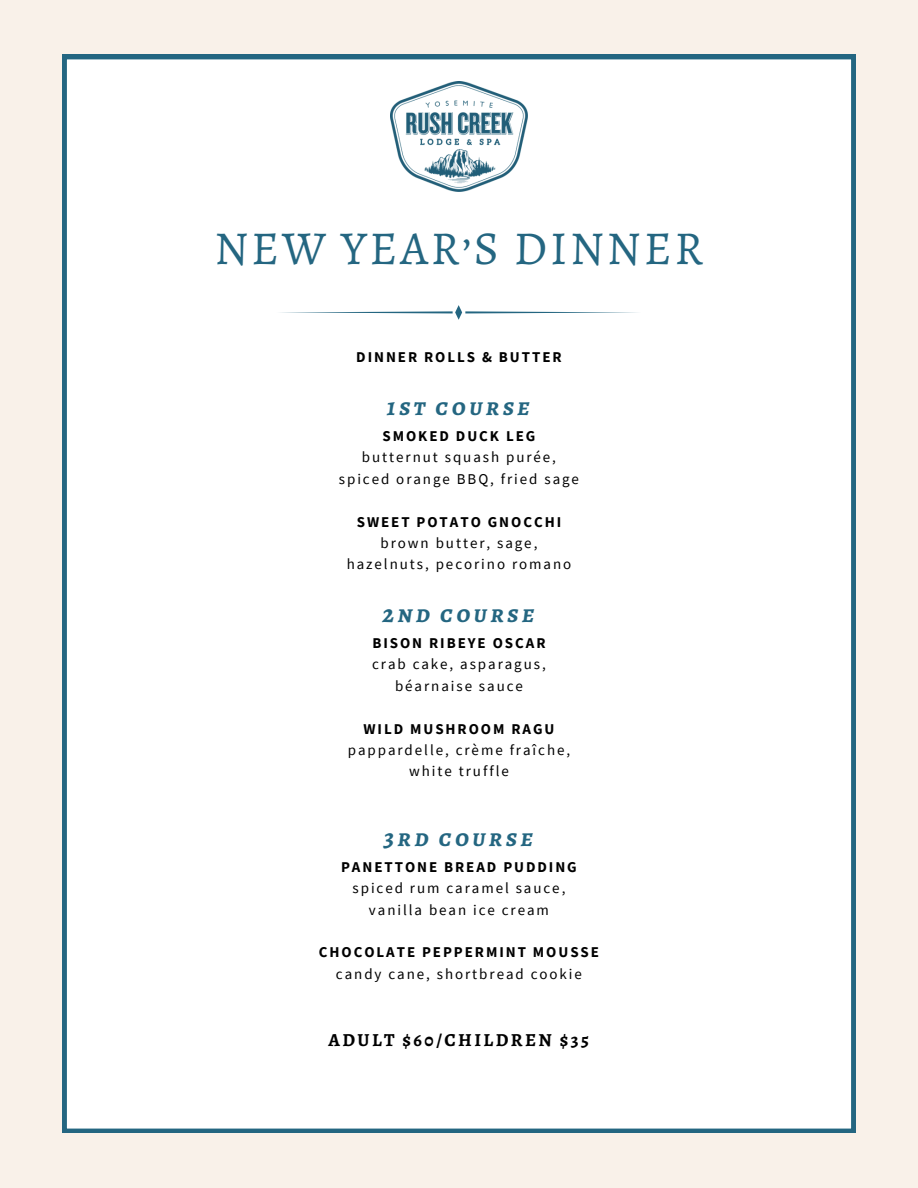
<style>
.page{position:relative;width:918px;height:1188px;background:#f9f1e9}
.page>*{position:absolute;margin:0;border:0;box-sizing:border-box;transform-origin:0 0}
.t1{font:47.4px "Alegreya SC";letter-spacing:.06em;color:#246681}
.t2{font:italic 700 25.2px "Alegreya SC";letter-spacing:.13em;color:#246681}
.t3{font:700 18.45px "Alegreya SC";letter-spacing:.13em;color:#000}
.t4{font:15px "Source Sans Pro";letter-spacing:.13em;color:#000}
.t5{font:700 15px "Source Sans Pro";letter-spacing:.13em;color:#000}
</style>
<div class="page">
<div style="left:62px;top:55px;width:794px;height:1078px;background:#fff"></div>
<img style="left:390px;top:82px;width:138px;height:110px">
<svg style="left:276px;top:305px;width:366px;height:15px;background:#eef3f5"></svg>
<p class="t1" style="left:214px;top:215px;width:491px">NEW YEAR’S DINNER</p>
<p class="t5" style="left:356px;top:348px;width:207px">DINNER ROLLS &amp; BUTTER</p>
<p class="t2" style="left:387px;top:390px;width:144px">1st course</p>
<p class="t5" style="left:383px;top:426px;width:154px">SMOKED DUCK LEG</p>
<p class="t4" style="left:362px;top:448px;width:196px">butternut squash purée,</p>
<p class="t4" style="left:339px;top:469px;width:242px">spiced orange BBQ, fried sage</p>
<p class="t5" style="left:357px;top:512px;width:206px">SWEET POTATO GNOCCHI</p>
<p class="t4" style="left:381px;top:533px;width:158px">brown butter, sage,</p>
<p class="t4" style="left:347px;top:555px;width:226px">hazelnuts, pecorino romano</p>
<p class="t2" style="left:382px;top:597px;width:153px">2nd course</p>
<p class="t5" style="left:372px;top:633px;width:175px">BISON RIBEYE OSCAR</p>
<p class="t4" style="left:372px;top:655px;width:175px">crab cake, asparagus,</p>
<p class="t4" style="left:395px;top:676px;width:129px">béarnaise sauce</p>
<p class="t5" style="left:363px;top:719px;width:192px">WILD MUSHROOM RAGU</p>
<p class="t4" style="left:348px;top:740px;width:224px">pappardelle, crème fraîche,</p>
<p class="t4" style="left:409px;top:762px;width:101px">white truffle</p>
<p class="t2" style="left:384px;top:820px;width:151px">3rd course</p>
<p class="t5" style="left:341px;top:857px;width:237px">PANETTONE BREAD PUDDING</p>
<p class="t4" style="left:353px;top:879px;width:214px">spiced rum caramel sauce,</p>
<p class="t4" style="left:369px;top:900px;width:182px">vanilla bean ice cream</p>
<p class="t5" style="left:319px;top:943px;width:282px">CHOCOLATE PEPPERMINT MOUSSE</p>
<p class="t4" style="left:336px;top:964px;width:248px">candy cane, shortbread cookie</p>
<p class="t3" style="left:329px;top:1028px;width:262px">ADULT $60/CHILDREN $35</p>
</div>
